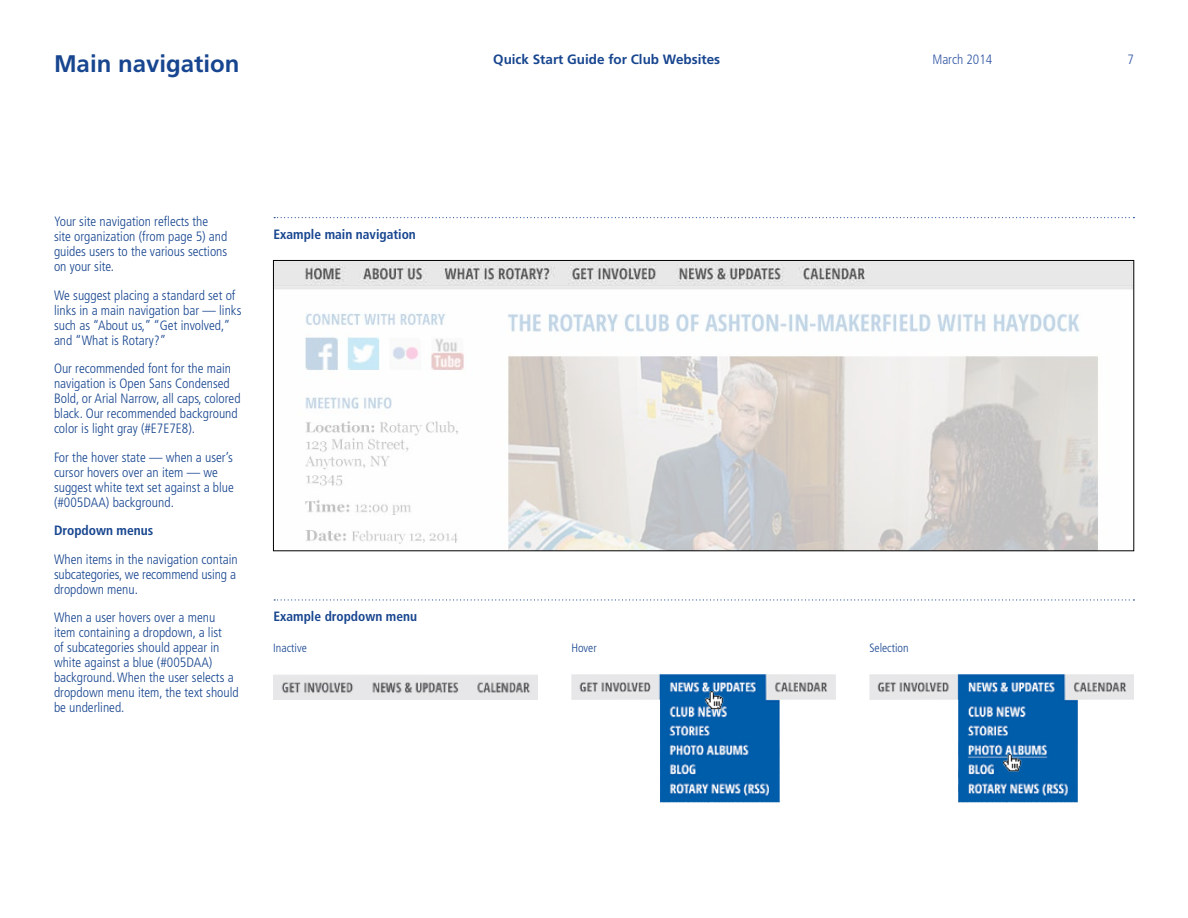
<style>
.page{position:relative;width:1188px;height:918px;background:#fff}
.page>*{position:absolute;margin:0;border:0;box-sizing:border-box;transform-origin:0 0}
.t1{font:700 24px "Frutiger LT Std";color:#17458f}
.t2{font:300 condensed 13.5px/15px "Frutiger LT Std";color:#17458f}
.t3{font:700 condensed 13.5px "Frutiger LT Std";color:#17458f}
.t4{font:700 13.5px "Frutiger LT Std";color:#17458f}
.t5{font:300 condensed 13.5px "Frutiger LT Std";color:#3155a4}
.t6{font:300 condensed 12px "Frutiger LT Std";color:#17458f}
</style>
<div class="page">
<svg style="left:274px;top:217px;width:860px;height:1px"></svg>
<svg style="left:274px;top:599px;width:860px;height:2px"></svg>
<img style="left:273px;top:675px;width:265px;height:24px">
<img style="left:571px;top:674px;width:265px;height:128px">
<img style="left:704px;top:690px;width:21px;height:19px">
<img style="left:869px;top:674px;width:265px;height:128px">
<img style="left:1002px;top:753px;width:21px;height:19px">
<img style="left:275px;top:262px;width:857px;height:28px">
<svg style="left:305px;top:312px;width:793px;height:237px"></svg>
<h1 class="t1" style="left:54px;top:50px;width:187px">Main navigation</h1>
<p class="t4" style="left:493px;top:52px;width:229px">Quick Start Guide for Club Websites</p>
<p class="t5" style="left:932px;top:52px;width:61px">March 2014</p>
<p class="t5" style="left:1128px;top:52px;width:8px">7</p>
<p class="t2" style="left:54px;top:214px;width:175px">Your site navigation reflects the site organization (from page 5) and guides users to the various sections on your site.</p>
<p class="t2" style="left:54px;top:288px;width:189px">We suggest placing a standard set of links in a main navigation bar — links such as “About us,” “Get involved,” and “What is Rotary?”</p>
<p class="t2" style="left:54px;top:361px;width:188px">Our recommended font for the main navigation is Open Sans Condensed Bold, or Arial Narrow, all caps, colored black. Our recommended background color is light gray (#E7E7E8).</p>
<p class="t2" style="left:54px;top:450px;width:181px">For the hover state — when a user’s cursor hovers over an item — we suggest white text set against a blue (#005DAA) background.</p>
<p class="t3" style="left:54px;top:522px;width:101px">Dropdown menus</p>
<p class="t2" style="left:54px;top:552px;width:185px;text-align:justify">When items in the navigation contain subcategories, we recommend using a dropdown menu.</p>
<p class="t2" style="left:54px;top:610px;width:186px">When a user hovers over a menu item containing a dropdown, a list<br>of subcategories should appear in white against a blue (#005DAA) background. When the user selects a dropdown menu item, the text should be underlined.</p>
<p class="t3" style="left:274px;top:226px;width:144px">Example main navigation</p>
<p class="t3" style="left:274px;top:608px;width:145px">Example dropdown menu</p>
<p class="t6" style="left:273px;top:641px;width:35px">Inactive</p>
<p class="t6" style="left:571px;top:641px;width:27px">Hover</p>
<p class="t6" style="left:869px;top:641px;width:41px">Selection</p>
</div>
